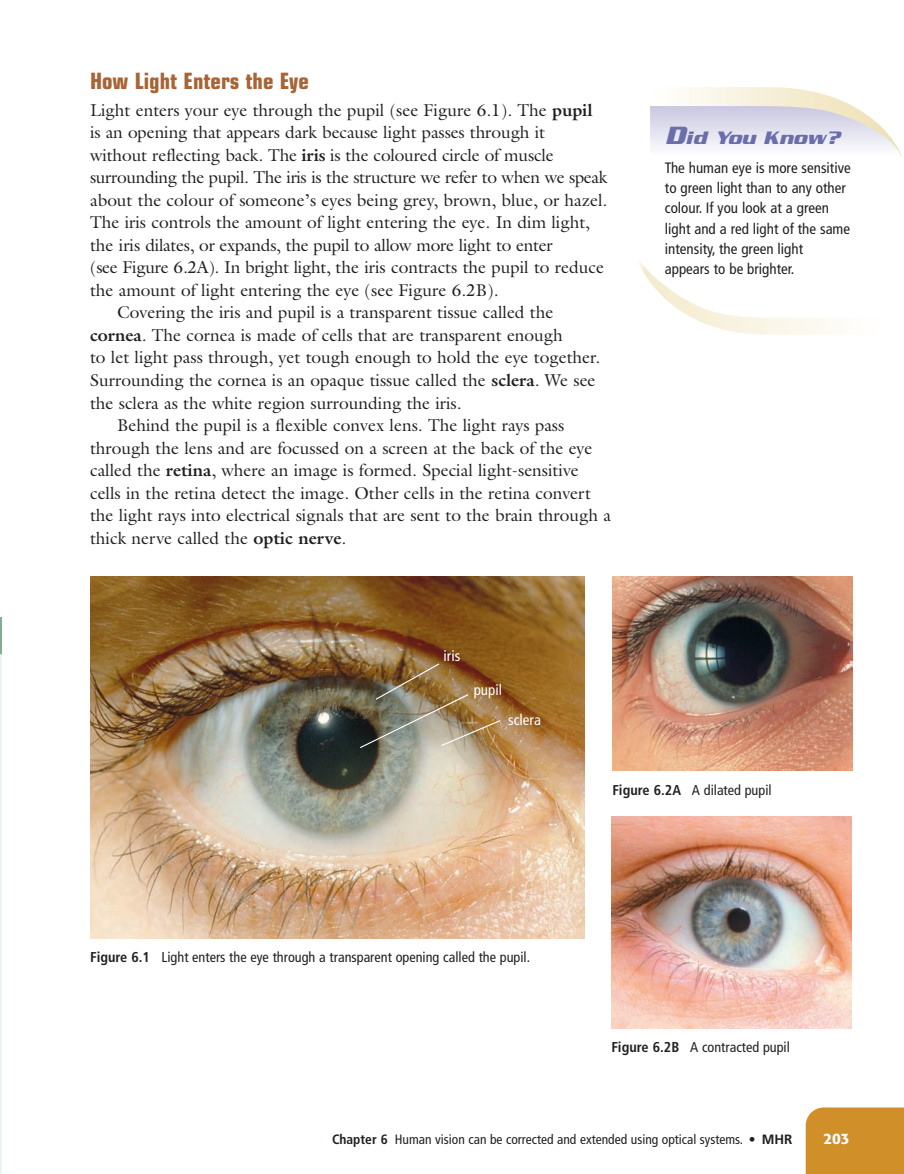
<style>
.page{position:relative;width:904px;height:1174px;background:#fff}
.page>*{position:absolute;margin:0;border:0;box-sizing:border-box;transform-origin:0 0}
.t1{font:700 condensed 22.5px "Eurostile";color:#a76436}
.t2{font:italic 700 19.5px "Serpentine Sans ICG";color:#6b6eab}
.t3{font:17.25px "Galliard";color:#231f20}
.t4{font:17.25px "Galliard";letter-spacing:-.025em;color:#231f20}
.t5{font:condensed 15px/20.2px "Frutiger";color:#231f20}
.t6{font:condensed 15px "Frutiger";color:#fff}
.t7{font:500 15px "Formata";color:#fff}
.t8{font:condensed 14.25px "Frutiger";color:#231f20}
.t9{font:condensed 13.5px "Frutiger";color:#231f20}
.s1{font-weight:700}
.s2{font-size:27px}
.s3{font-weight:700;font-stretch:normal}
</style>
<div class="page">
<svg style="left:805px;top:1107px;width:99px;height:67px"></svg>
<img style="left:0;top:87px;width:903px;height:1086px">
<h1 class="t1" style="left:90px;top:73px;width:220px">How Light Enters the Eye</h1>
<p class="t3" style="left:90px;top:103px;width:504px">Light enters your eye through the pupil (see Figure 6.1). The <span class="s1">pupil</span></p>
<p class="t3" style="left:90px;top:126px;width:456px">is an opening that appears dark because light passes through it</p>
<p class="t3" style="left:90px;top:148px;width:465px">without reflecting back. The <span class="s1">iris</span> is the coloured circle of muscle</p>
<p class="t4" style="left:90px;top:171px;width:518px">surrounding the pupil. The iris is the structure we refer to when we speak</p>
<p class="t3" style="left:90px;top:193px;width:518px">about the colour of someone’s eyes being grey, brown, blue, or hazel.</p>
<p class="t3" style="left:90px;top:216px;width:501px">The iris controls the amount of light entering the eye. In dim light,</p>
<p class="t3" style="left:90px;top:238px;width:464px">the iris dilates, or expands, the pupil to allow more light to enter</p>
<p class="t3" style="left:90px;top:261px;width:515px">(see Figure 6.2A). In bright light, the iris contracts the pupil to reduce</p>
<p class="t3" style="left:90px;top:283px;width:410px">the amount of light entering the eye (see Figure 6.2B).</p>
<p class="t3" style="left:117px;top:306px;width:438px">Covering the iris and pupil is a transparent tissue called the</p>
<p class="t3" style="left:90px;top:328px;width:474px"><span class="s1">cornea</span>. The cornea is made of cells that are transparent enough</p>
<p class="t3" style="left:90px;top:351px;width:511px">to let light pass through, yet tough enough to hold the eye together.</p>
<p class="t3" style="left:90px;top:373px;width:507px">Surrounding the cornea is an opaque tissue called the <span class="s1">sclera</span>. We see</p>
<p class="t3" style="left:90px;top:396px;width:373px">the sclera as the white region surrounding the iris.</p>
<p class="t3" style="left:117px;top:418px;width:449px">Behind the pupil is a flexible convex lens. The light rays pass</p>
<p class="t3" style="left:90px;top:441px;width:504px">through the lens and are focussed on a screen at the back of the eye</p>
<p class="t3" style="left:90px;top:463px;width:490px">called the <span class="s1">retina</span>, where an image is formed. Special light-sensitive</p>
<p class="t3" style="left:90px;top:486px;width:502px">cells in the retina detect the image. Other cells in the retina convert</p>
<p class="t3" style="left:90px;top:508px;width:522px">the light rays into electrical signals that are sent to the brain through a</p>
<p class="t3" style="left:90px;top:531px;width:258px">thick nerve called the <span class="s1">optic nerve</span>.</p>
<p class="t6" style="left:443px;top:649px;width:18px">iris</p>
<p class="t6" style="left:473px;top:684px;width:30px">pupil</p>
<p class="t6" style="left:508px;top:714px;width:34px">sclera</p>
<p class="t2" style="left:665px;top:131px;width:177px"><span class="s2">D</span>id You Know?</p>
<p class="t5" style="left:665px;top:159px;width:187px">The human eye is more sensitive to green light than to any other colour. If you look at a green light and a red light of the same intensity, the green light appears to be brighter.</p>
<p class="t8" style="left:90px;top:951px;width:441px"><span class="s1">Figure 6.1</span> Light enters the eye through a transparent opening called the pupil.</p>
<p class="t8" style="left:612px;top:784px;width:161px"><span class="s1">Figure 6.2A</span> A dilated pupil</p>
<p class="t8" style="left:611px;top:1041px;width:180px"><span class="s1">Figure 6.2B</span> A contracted pupil</p>
<p class="t9" style="left:332px;top:1133px;width:462px"><span class="s1">Chapter 6</span> Human vision can be corrected and extended using optical systems. <span class="s3">• MHR</span></p>
<p class="t7" style="left:823px;top:1131px;width:28px">203</p>
</div>
